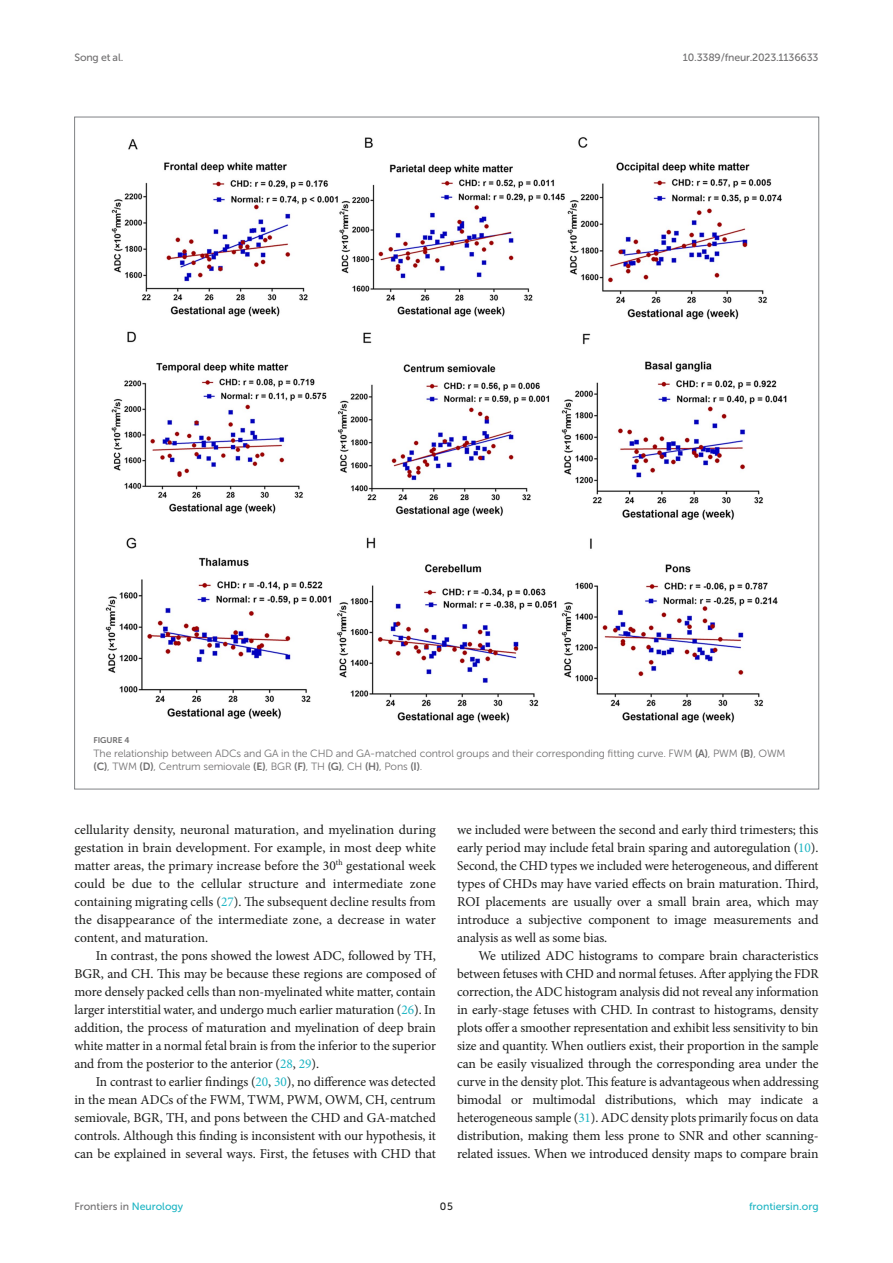
<style>
.page{position:relative;width:893px;height:1263px;background:#fff}
.page>*{position:absolute;margin:0;border:0;box-sizing:border-box;transform-origin:0 0}
.TEXT{font:13.5px/18px "Minion Pro";letter-spacing:-.01em;color:#1b1c1b;text-align:justify}
.FIG_LEG{font:10.5px/13.5px "Museo Sans 300";letter-spacing:-.01em;color:#706f70}
.t1{font:10.5px "Museo Sans 500";letter-spacing:-.015em;color:#706f70}
.t2{font:10.5px "Museo Sans 500";color:#1db5c3}
.t3{font:10.5px "Museo Sans 500";color:#1b1c1b}
.FIG_HD{font:8.25px "Museo Sans 700";letter-spacing:-.01em;color:#706f70}
.s1{font-family:"Museo Sans 700"}
.s2{color:#1db5c3}
</style>
<div class="page">
<img style="left:105px;top:137px;width:682px;height:586px">
<p class="t1" style="left:74px;top:51px;width:50px">Song et al.</p>
<p class="t1" style="left:683px;top:51px;width:137px">10.3389/fneur.2023.1136633</p>
<p class="FIG_HD" style="left:94px;top:736px;width:37px">FIGURE 4</p>
<p class="FIG_LEG" style="left:94px;top:746px;width:693px">The relationship between ADCs and GA in the CHD and GA-matched control groups and their corresponding fitting curve. FWM <span class="s1">(A)</span>, PWM <span class="s1">(B)</span>, OWM <span class="s1">(C)</span>, TWM <span class="s1">(D)</span>, Centrum semiovale <span class="s1">(E)</span>, BGR <span class="s1">(F)</span>, TH <span class="s1">(G)</span>, CH <span class="s1">(H)</span>, Pons <span class="s1">(I)</span>.</p>
<p class="TEXT" style="left:74px;top:821px;width:363px">cellularity density, neuronal maturation, and myelination during gestation in brain development. For example, in most deep white matter areas, the primary increase before the 30<sup>th</sup> gestational week could be due to the cellular structure and intermediate zone containing migrating cells (<span class="s2">27</span>). The subsequent decline results from the disappearance of the intermediate zone, a decrease in water content, and maturation.</p>
<p class="TEXT" style="left:74px;top:947px;width:363px;text-indent:21px">In contrast, the pons showed the lowest ADC, followed by TH, BGR, and CH. This may be because these regions are composed of more densely packed cells than non-myelinated white matter, contain larger interstitial water, and undergo much earlier maturation (<span class="s2">26</span>). In addition, the process of maturation and myelination of deep brain white matter in a normal fetal brain is from the inferior to the superior and from the posterior to the anterior (<span class="s2">28</span>, <span class="s2">29</span>).</p>
<p class="TEXT" style="left:74px;top:1073px;width:363px;text-indent:21px">In contrast to earlier findings (<span class="s2">20</span>, <span class="s2">30</span>), no difference was detected in the mean ADCs of the FWM, TWM, PWM, OWM, CH, centrum semiovale, BGR, TH, and pons between the CHD and GA-matched controls. Although this finding is inconsistent with our hypothesis, it can be explained in several ways. First, the fetuses with CHD that</p>
<p class="TEXT" style="left:457px;top:821px;width:363px">we included were between the second and early third trimesters; this early period may include fetal brain sparing and autoregulation (<span class="s2">10</span>).<br>Second, the CHD types we included were heterogeneous, and different types of CHDs may have varied effects on brain maturation. Third, ROI placements are usually over a small brain area, which may introduce a subjective component to image measurements and analysis as well as some bias.</p>
<p class="TEXT" style="left:457px;top:947px;width:363px;text-indent:21px">We utilized ADC histograms to compare brain characteristics between fetuses with CHD and normal fetuses. After applying the FDR correction, the ADC histogram analysis did not reveal any information in early-stage fetuses with CHD. In contrast to histograms, density plots offer a smoother representation and exhibit less sensitivity to bin size and quantity. When outliers exist, their proportion in the sample can be easily visualized through the corresponding area under the curve in the density plot. This feature is advantageous when addressing bimodal or multimodal distributions, which may indicate a heterogeneous sample (<span class="s2">31</span>). ADC density plots primarily focus on data distribution, making them less prone to SNR and other scanning&shy;related issues. When we introduced density maps to compare brain</p>
<p class="t1" style="left:74px;top:1200px;width:110px">Frontiers in <span class="s2">Neurology</span></p>
<p class="t3" style="left:440px;top:1200px;width:14px">05</p>
<p class="t2" style="left:749px;top:1200px;width:71px">frontiersin.org</p>
</div>
